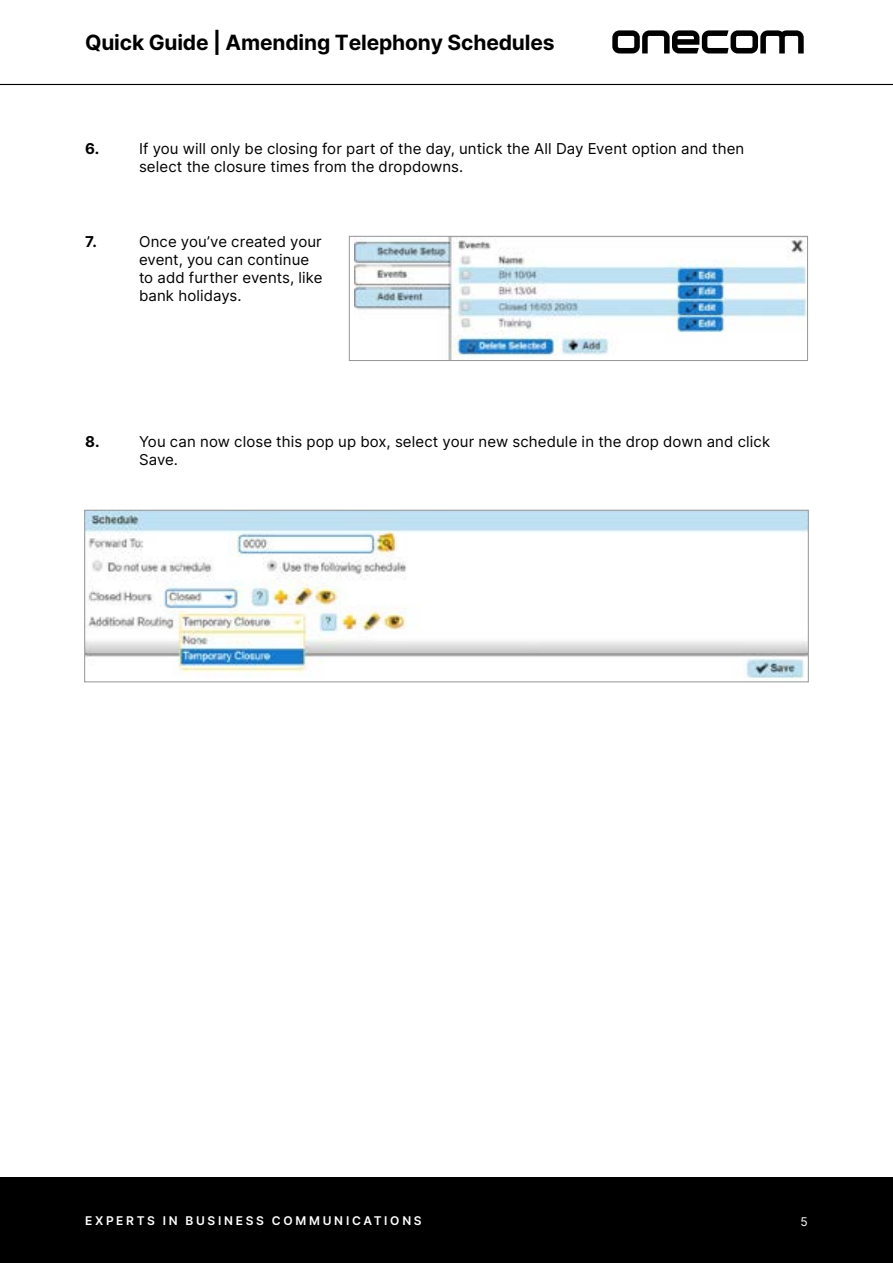
<style>
.page{position:relative;width:893px;height:1263px;background:#fff}
.page>*{position:absolute;margin:0;border:0;box-sizing:border-box;transform-origin:0 0}
.t1{font:700 21px "Inter";letter-spacing:-.005em;color:#000}
.t2{font:15px/18px "Inter";letter-spacing:.01em;color:#000}
.t3{font:700 15px "Inter";color:#000}
.t4{font:600 12px "Inter";letter-spacing:.225em;color:#fff}
.t5{font:12px "Inter";color:#fff}
</style>
<div class="page">
<hr style="left:0;top:84px;width:893px;height:1px;background:#000">
<svg style="left:612px;top:30px;width:192px;height:23px"></svg>
<div style="left:0;top:1178px;width:893px;height:85px;background:#000"></div>
<img style="left:355px;top:238px;width:451px;height:121px">
<div style="left:349px;top:236px;width:459px;height:125px;border:1px solid #939598"></div>
<svg style="left:84px;top:509px;width:725px;height:174px"></svg>
<h1 class="t1" style="left:85px;top:27px;width:471px">Quick Guide | Amending Telephony Schedules</h1>
<p class="t3" style="left:85px;top:138px;width:16px">6.</p>
<p class="t2" style="left:139px;top:140px;width:607px">If you will only be closing for part of the day, untick the All Day Event option and then select the closure times from the dropdowns.</p>
<p class="t3" style="left:85px;top:230px;width:13px">7.</p>
<p class="t2" style="left:139px;top:232px;width:185px">Once you’ve created your event, you can continue to add further events, like bank holidays.</p>
<p class="t3" style="left:85px;top:430px;width:16px">8.</p>
<p class="t2" style="left:139px;top:432px;width:633px">You can now close this pop up box, select your new schedule in the drop down and click<br>Save.</p>
<p class="t4" style="left:85px;top:1212px;width:338px">EXPERTS IN BUSINESS COMMUNICATIONS</p>
<p class="t5" style="left:801px;top:1213px;width:9px">5</p>
</div>
